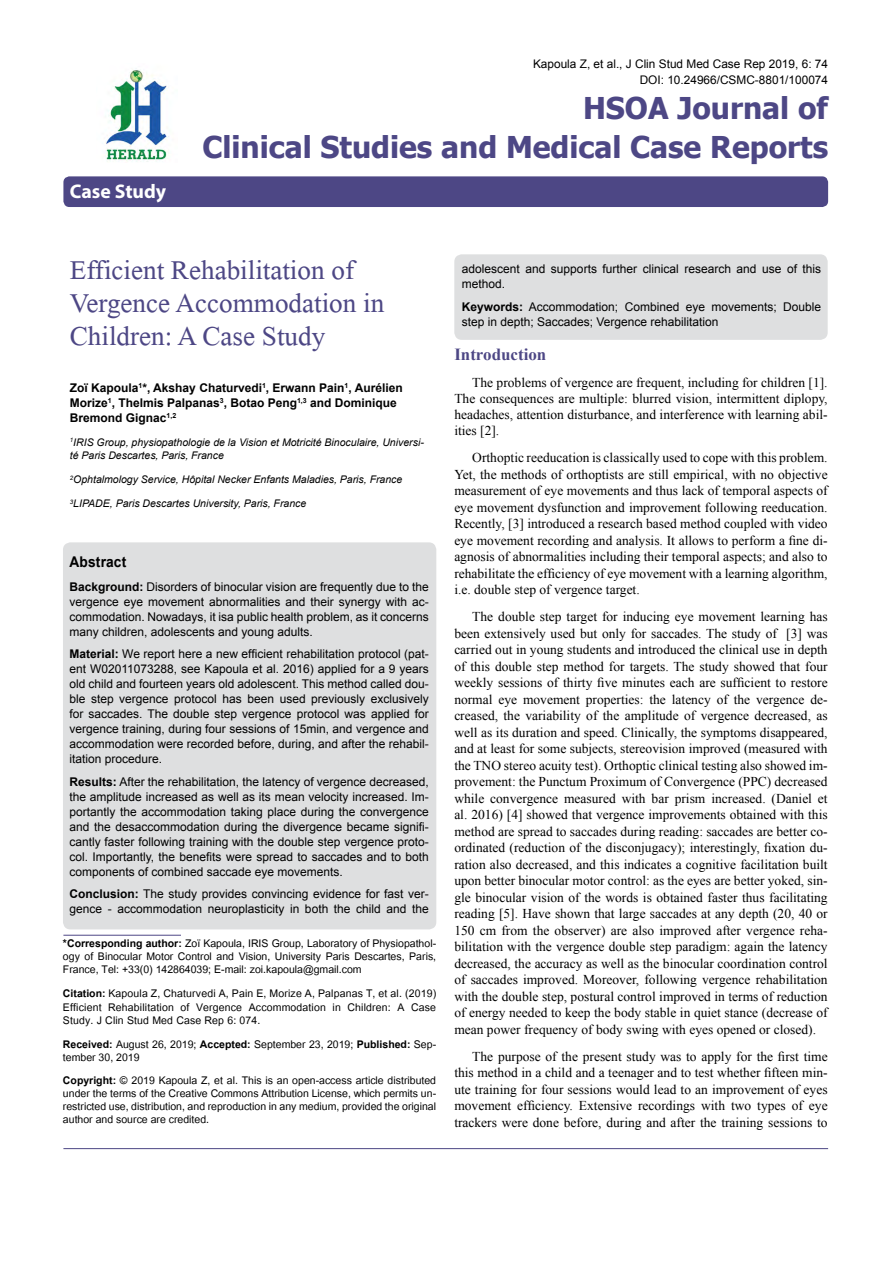
<style>
.page{position:relative;width:893px;height:1263px;background:#fff}
.page>*{position:absolute;margin:0;border:0;box-sizing:border-box;transform-origin:0 0}
.t1{font:40.5px/33px "Microsoft Himalaya";color:#4d4785}
.t2{font:700 30px/39px "Tahoma";color:#4d4785;text-align:right}
.t3{font:700 19.8px "Myriad Hebrew";color:#fff}
.t4{font:700 16.95px "Times New Roman";color:#4d4785}
.t5{font:700 14.85px "Arial";letter-spacing:.015em;color:#000;scale:.93 1}
.t6{font:14.7px/13.2px "Utsaah";color:#000;text-align:justify}
.t7{font:13.5px/16.5px "Times New Roman";color:#000;text-align:justify}
.t8{font:12px/15px "Arial";color:#000;text-align:justify}
.t9{font:700 12px/15px "Arial";color:#000}
.t10{font:11.85px/16.5px "Arial";color:#000;text-align:right}
.t11{font:italic 10.5px/13.5px "Arial";color:#000}
.s1{font-weight:700}
</style>
<div class="page">
<div style="left:63px;top:176px;width:765px;height:31px;background:#4d4785;border-radius:6px"></div>
<hr style="left:63px;top:935px;width:118px;height:1px;background:#4d4785">
<img style="left:105px;top:70px;width:64px;height:92px">
<hr style="left:63px;top:1148px;width:765px;height:1px;background:#4d4785">
<div style="left:63px;top:542px;width:373px;height:387px;background:#dedfe0;border-radius:8px"></div>
<div style="left:454px;top:254px;width:374px;height:86px;background:#dedfe0;border-radius:8px"></div>
<h3 class="t3" style="left:70px;top:180px;width:98px">Case Study</h3>
<p class="t10" style="left:533px;top:56px;width:297px">Kapoula Z, et al., J Clin Stud Med Case Rep 2019, 6: 74<br>DOI: 10.24966/CSMC-8801/100074</p>
<h2 class="t2" style="left:202px;top:86px;width:627px">HSOA Journal of<br>Clinical Studies and Medical Case Reports</h2>
<h1 class="t1" style="left:70px;top:248px;width:316px">Efficient Rehabilitation of<br>Vergence Accommodation in<br>Children: A Case Study</h1>
<p class="t9" style="left:70px;top:380px;width:334px">Zoï Kapoula<sup>1</sup>*, Akshay Chaturvedi<sup>1</sup>, Erwann Pain<sup>1</sup>, Aurélien<br>Morize<sup>1</sup>, Thelmis Palpanas<sup>3</sup>, Botao Peng<sup>1,3</sup> and Dominique<br>Bremond Gignac<sup>1,2</sup></p>
<p class="t11" style="left:70px;top:435px;width:355px"><sup>1</sup>IRIS Group, physiopathologie de la Vision et Motricité Binoculaire, Universi&shy;té Paris Descartes, Paris, France</p>
<p class="t11" style="left:70px;top:473px;width:334px"><sup>2</sup>Ophtalmology Service, Hôpital Necker Enfants Maladies, Paris, France</p>
<p class="t11" style="left:70px;top:497px;width:238px"><sup>3</sup>LIPADE, Paris Descartes University, Paris, France</p>
<p class="t5" style="left:69px;top:551px;width:63px">Abstract</p>
<p class="t8" style="left:69px;top:579px;width:361px"><span class="s1">Background:</span> Disorders of binocular vision are frequently due to the vergence eye movement abnormalities and their synergy with ac&shy;commodation. Nowadays, it isa public health problem, as it concerns many children, adolescents and young adults.</p>
<p class="t8" style="left:69px;top:646px;width:361px"><span class="s1">Material:</span> We report here a new efficient rehabilitation protocol (pat&shy;ent W02011073288, see Kapoula et al. 2016) applied for a 9 years old child and fourteen years old adolescent. This method called dou&shy;ble step vergence protocol has been used previously exclusively for saccades. The double step vergence protocol was applied for vergence training, during four sessions of 15min, and vergence and accommodation were recorded before, during, and after the rehabil&shy;itation procedure.</p>
<p class="t8" style="left:69px;top:774px;width:361px"><span class="s1">Results:</span> After the rehabilitation, the latency of vergence decreased, the amplitude increased as well as its mean velocity increased. Im&shy;portantly the accommodation taking place during the convergence and the desaccommodation during the divergence became signifi&shy;cantly faster following training with the double step vergence proto&shy;col. Importantly, the benefits were spread to saccades and to both components of combined saccade eye movements.</p>
<p class="t8" style="left:69px;top:886px;width:361px"><span class="s1">Conclusion:</span> The study provides convincing evidence for fast ver&shy;gence - accommodation neuroplasticity in both the child and the</p>
<p class="t6" style="left:63px;top:938px;width:375px"><span class="s1">*Corresponding author:</span> Zoï Kapoula, IRIS Group, Laboratory of Physiopathol&shy;ogy of Binocular Motor Control and Vision, University Paris Descartes, Paris, France, Tel: +33(0) 142864039; E-mail: zoi.kapoula@gmail.com</p>
<p class="t6" style="left:63px;top:988px;width:375px"><span class="s1">Citation:</span> Kapoula Z, Chaturvedi A, Pain E, Morize A, Palpanas T, et al. (2019)<br>Efficient Rehabilitation of Vergence Accommodation in Children: A Case Study. J Clin Stud Med Case Rep 6: 074.</p>
<p class="t6" style="left:63px;top:1039px;width:375px"><span class="s1">Received:</span> August 26, 2019; <span class="s1">Accepted:</span> September 23, 2019; <span class="s1">Published:</span> Sep&shy;tember 30, 2019</p>
<p class="t6" style="left:63px;top:1074px;width:375px"><span class="s1">Copyright:</span> © 2019 Kapoula Z, et al. This is an open-access article distributed under the terms of the Creative Commons Attribution License, which permits un&shy;restricted use, distribution, and reproduction in any medium, provided the original author and source are credited.</p>
<p class="t8" style="left:462px;top:262px;width:361px">adolescent and supports further clinical research and use of this method.</p>
<p class="t8" style="left:462px;top:299px;width:361px"><span class="s1">Keywords:</span> Accommodation; Combined eye movements; Double step in depth; Saccades; Vergence rehabilitation</p>
<p class="t4" style="left:454px;top:342px;width:93px">Introduction</p>
<p class="t7" style="left:454px;top:374px;width:375px;text-indent:18px">The problems of vergence are frequent, including for children [1].<br>The consequences are multiple: blurred vision, intermittent diplopy, headaches, attention disturbance, and interference with learning abil&shy;ities [2].</p>
<p class="t7" style="left:454px;top:449px;width:375px;text-indent:18px">Orthoptic reeducation is classically used to cope with this problem.<br>Yet, the methods of orthoptists are still empirical, with no objective measurement of eye movements and thus lack of temporal aspects of eye movement dysfunction and improvement following reeducation.<br>Recently, [3] introduced a research based method coupled with video eye movement recording and analysis. It allows to perform a fine di&shy;agnosis of abnormalities including their temporal aspects; and also to rehabilitate the efficiency of eye movement with a learning algorithm, i.e. double step of vergence target.</p>
<p class="t7" style="left:454px;top:608px;width:375px;text-indent:18px">The double step target for inducing eye movement learning has been extensively used but only for saccades. The study of [3] was carried out in young students and introduced the clinical use in depth of this double step method for targets. The study showed that four weekly sessions of thirty five minutes each are sufficient to restore normal eye movement properties: the latency of the vergence de&shy;creased, the variability of the amplitude of vergence decreased, as well as its duration and speed. Clinically, the symptoms disappeared, and at least for some subjects, stereovision improved (measured with the TNO stereo acuity test). Orthoptic clinical testing also showed im&shy;provement: the Punctum Proximum of Convergence (PPC) decreased while convergence measured with bar prism increased. (Daniel et al. 2016) [4] showed that vergence improvements obtained with this method are spread to saccades during reading: saccades are better co&shy;ordinated (reduction of the disconjugacy); interestingly, fixation du&shy;ration also decreased, and this indicates a cognitive facilitation built upon better binocular motor control: as the eyes are better yoked, sin&shy;gle binocular vision of the words is obtained faster thus facilitating reading [5]. Have shown that large saccades at any depth (20, 40 or 150 cm from the observer) are also improved after vergence reha&shy;bilitation with the vergence double step paradigm: again the latency decreased, the accuracy as well as the binocular coordination control of saccades improved. Moreover, following vergence rehabilitation with the double step, postural control improved in terms of reduction of energy needed to keep the body stable in quiet stance (decrease of mean power frequency of body swing with eyes opened or closed).</p>
<p class="t7" style="left:454px;top:1048px;width:375px;text-indent:18px">The purpose of the present study was to apply for the first time this method in a child and a teenager and to test whether fifteen min&shy;ute training for four sessions would lead to an improvement of eyes movement efficiency. Extensive recordings with two types of eye trackers were done before, during and after the training sessions to</p>
</div>
